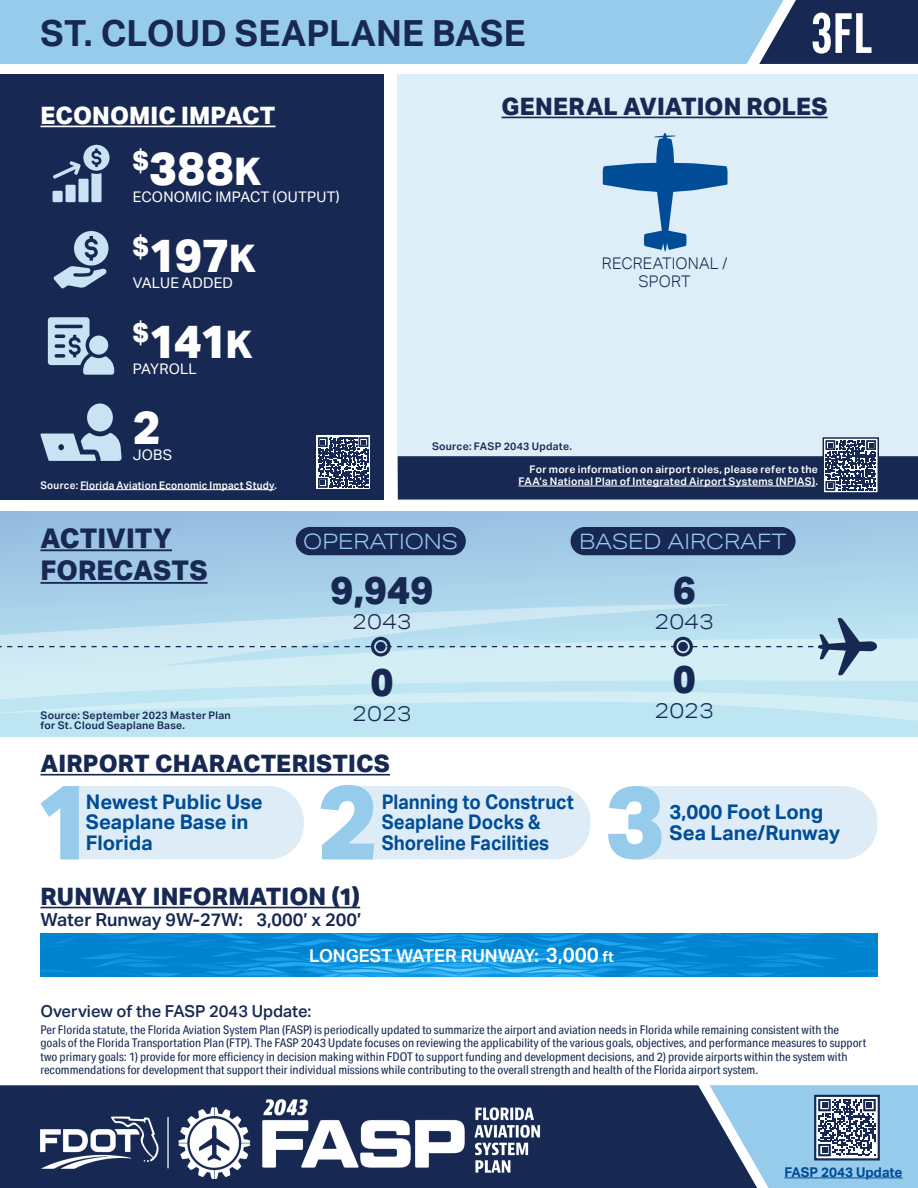
<style>
.page{position:relative;width:918px;height:1188px;background:#fff}
.page>*{position:absolute;margin:0;border:0;box-sizing:border-box;transform-origin:0 0}
.t1{font:600 55.5px "Alternate Gothic Cond ATF";color:#fff}
.t2{font:800 46.8px "Aktiv Grotesk";letter-spacing:-.02em;color:#fff}
.t3{font:800 39px "Aktiv Grotesk";color:#172953}
.t4{font:700 36px "Aktiv Grotesk";letter-spacing:.005em;color:#172953}
.t5{font:800 27.15px/32.5px "Aktiv Grotesk";letter-spacing:.005em;color:#172953}
.t6{font:800 24px "Aktiv Grotesk";letter-spacing:.005em;color:#172953}
.t7{font:800 24px "Aktiv Grotesk";letter-spacing:.005em;color:#fff}
.t8{font:300 21.3px "Aktiv Grotesk Ex";color:#97cbeb}
.t9{font:300 21.3px "Aktiv Grotesk Ex";color:#172953}
.t10{font:700 20.1px/20.5px "Aktiv Grotesk";color:#004c97}
.t11{font:700 20.1px/20.5px "Aktiv Grotesk";color:#004c97;scale:.92 1}
.t12{font:600 18px "Aktiv Grotesk";color:#172953}
.t13{font:600 17.85px "Aktiv Grotesk";color:#fff}
.t14{font:500 16.5px "Aktiv Grotesk";color:#172953}
.t15{font:300 16.05px/18px "Aktiv Grotesk";letter-spacing:.005em;color:#172953;text-align:center}
.t16{font:14.7px "Aktiv Grotesk";letter-spacing:.015em;color:#fff}
.t17{font:700 13.5px "Aktiv Grotesk";color:#004c97}
.t18{font:12px/13.5px "Aktiv Grotesk Cd";color:#172953;scale:1.05 1}
.t19{font:600 10.5px/12px "Aktiv Grotesk";letter-spacing:.025em;color:#fff;text-align:right}
.t20{font:600 10.5px/10.4px "Aktiv Grotesk";letter-spacing:.025em;color:#172953}
.t21{font:600 10.5px "Aktiv Grotesk";letter-spacing:.025em;color:#fff;scale:.95 1}
.s1{font-size:38.1px}
.s2{font-size:20.4px}
.s3{font-size:15.3px}
</style>
<div class="page">
<div style="left:0;top:1085px;width:710px;height:103px;background:#172953"></div>
<img style="left:40px;top:1095px;width:500px;height:84px">
<div style="left:783px;top:0;width:135px;height:64px;background:#172953"></div>
<div style="left:0;top:75px;width:384px;height:425px;background:#172953"></div>
<div style="left:398px;top:75px;width:520px;height:425px;background:#deeef8"></div>
<div style="left:0;top:0;width:783px;height:64px;background:#97cbeb"></div>
<svg style="left:0;top:511px;width:918px;height:226px;background:#a7cfe8"></svg>
<svg style="left:0;top:604px;width:918px;height:87px;background:#c1e3f1"></svg>
<svg style="left:0;top:691px;width:918px;height:31px;background:#c4e8f3"></svg>
<div style="left:296px;top:527px;width:170px;height:28px;background:#172953;border-radius:14px"></div>
<div style="left:571px;top:527px;width:225px;height:28px;background:#172953;border-radius:14px"></div>
<svg style="left:0;top:617px;width:877px;height:59px;background:#c2e0ed"></svg>
<hr style="left:40px;top:126px;width:236px;height:1px;background:#fff">
<hr style="left:40px;top:774px;width:350px;height:2px;background:#172953">
<hr style="left:40px;top:907px;width:320px;height:1px;background:#172953">
<div style="left:87px;top:403px;width:26px;height:28px;background:#cae3f4;border-radius:50%"></div>
<svg style="left:40px;top:433px;width:82px;height:28px"></svg>
<svg style="left:53px;top:145px;width:57px;height:57px"></svg>
<svg style="left:53px;top:231px;width:55px;height:58px"></svg>
<svg style="left:48px;top:317px;width:66px;height:58px"></svg>
<svg style="left:41px;top:933px;width:837px;height:44px;background:#0a8dd7"></svg>
<svg style="left:41px;top:786px;width:263px;height:73px;background:#d9eaf5"></svg>
<svg style="left:321px;top:785px;width:269px;height:74px;background:#d7e9f5"></svg>
<svg style="left:608px;top:786px;width:269px;height:73px;background:#d6e9f5"></svg>
<hr style="left:502px;top:117px;width:326px;height:1px;background:#172953">
<svg style="left:603px;top:133px;width:125px;height:119px"></svg>
<hr style="left:80px;top:489px;width:194px;height:1px;background:#fff">
<svg style="left:316px;top:436px;width:54px;height:53px"></svg>
<svg style="left:318px;top:437px;width:50px;height:51px"></svg>
<div style="left:398px;top:456px;width:520px;height:44px;background:#172953"></div>
<hr style="left:518px;top:486px;width:297px;height:1px;background:#fff">
<svg style="left:822px;top:437px;width:58px;height:56px"></svg>
<hr style="left:40px;top:549px;width:132px;height:2px;background:#172953">
<hr style="left:40px;top:582px;width:168px;height:2px;background:#172953">
<svg style="left:710px;top:1085px;width:208px;height:103px;background:#8ab0cd"></svg>
<hr style="left:784px;top:1177px;width:119px;height:1px;background:#004c97">
<p class="t4" style="left:40px;top:12px;width:486px">ST. CLOUD SEAPLANE BASE</p>
<p class="t1" style="left:811px;top:-2px;width:63px">3FL</p>
<p class="t7" style="left:40px;top:102px;width:237px">ECONOMIC IMPACT</p>
<p class="t2" style="left:133px;top:142px;width:130px"><sup>$</sup>388<span class="s1">K</span></p>
<p class="t16" style="left:133px;top:188px;width:209px">ECONOMIC IMPACT (OUTPUT)</p>
<p class="t2" style="left:133px;top:228px;width:125px"><sup>$</sup>197<span class="s1">K</span></p>
<p class="t16" style="left:133px;top:274px;width:102px">VALUE ADDED</p>
<p class="t2" style="left:133px;top:314px;width:121px"><sup>$</sup>141<span class="s1">K</span></p>
<p class="t16" style="left:133px;top:360px;width:66px">PAYROLL</p>
<p class="t2" style="left:133px;top:400px;width:29px">2</p>
<p class="t16" style="left:133px;top:447px;width:41px">JOBS</p>
<p class="t21" style="left:40px;top:479px;width:250px">Source: Florida Aviation Economic Impact Study.</p>
<p class="t6" style="left:502px;top:93px;width:328px">GENERAL AVIATION ROLES</p>
<p class="t15" style="left:602px;top:255px;width:127px">RECREATIONAL /<br>SPORT</p>
<p class="t20" style="left:432px;top:441px;width:142px">Source: FASP 2043 Update.</p>
<p class="t19" style="left:518px;top:463px;width:301px">For more information on airport roles, please refer to the<br>FAA’s National Plan of Integrated Airport Systems (NPIAS).</p>
<p class="t5" style="left:40px;top:522px;width:169px">ACTIVITY<br>FORECASTS</p>
<p class="t20" style="left:40px;top:710px;width:192px">Source: September 2023 Master Plan for St. Cloud Seaplane Base.</p>
<p class="t8" style="left:303px;top:529px;width:156px">OPERATIONS</p>
<p class="t8" style="left:579px;top:529px;width:209px">BASED AIRCRAFT</p>
<p class="t3" style="left:331px;top:568px;width:105px">9,949</p>
<p class="t9" style="left:352px;top:610px;width:61px">2043</p>
<p class="t3" style="left:370px;top:659px;width:25px">0</p>
<p class="t9" style="left:352px;top:702px;width:61px">2023</p>
<p class="t3" style="left:673px;top:568px;width:25px">6</p>
<p class="t9" style="left:654px;top:610px;width:61px">2043</p>
<p class="t3" style="left:673px;top:657px;width:25px">0</p>
<p class="t9" style="left:654px;top:699px;width:61px">2023</p>
<p class="t6" style="left:40px;top:750px;width:351px">AIRPORT CHARACTERISTICS</p>
<p class="t10" style="left:86px;top:792px;width:178px">Newest Public Use<br>Seaplane Base in<br>Florida</p>
<p class="t11" style="left:382px;top:792px;width:210px">Planning to Construct<br>Seaplane Docks &amp;<br>Shoreline Facilities</p>
<p class="t10" style="left:670px;top:802px;width:172px">3,000 Foot Long<br>Sea Lane/Runway</p>
<p class="t6" style="left:40px;top:883px;width:321px">RUNWAY INFORMATION (1)</p>
<p class="t12" style="left:40px;top:910px;width:322px">Water Runway 9W-27W: 3,000’ x 200’</p>
<p class="t13" style="left:309px;top:945px;width:306px">LONGEST WATER RUNWAY: <span class="s2">3,000</span> <span class="s3">ft</span></p>
<p class="t14" style="left:40px;top:1002px;width:272px">Overview of the FASP 2043 Update:</p>
<p class="t18" style="left:40px;top:1023px;width:788px">Per Florida statute, the Florida Aviation System Plan (FASP) is periodically updated to summarize the airport and aviation needs in Florida while remaining consistent with the goals of the Florida Transportation Plan (FTP). The FASP 2043 Update focuses on reviewing the applicability of the various goals, objectives, and performance measures to support two primary goals: 1) provide for more efficiency in decision making within FDOT to support funding and development decisions, and 2) provide airports within the system with recommendations for development that support their individual missions while contributing to the overall strength and health of the Florida airport system.</p>
<p class="t17" style="left:784px;top:1164px;width:120px">FASP 2043 Update</p>
</div>
